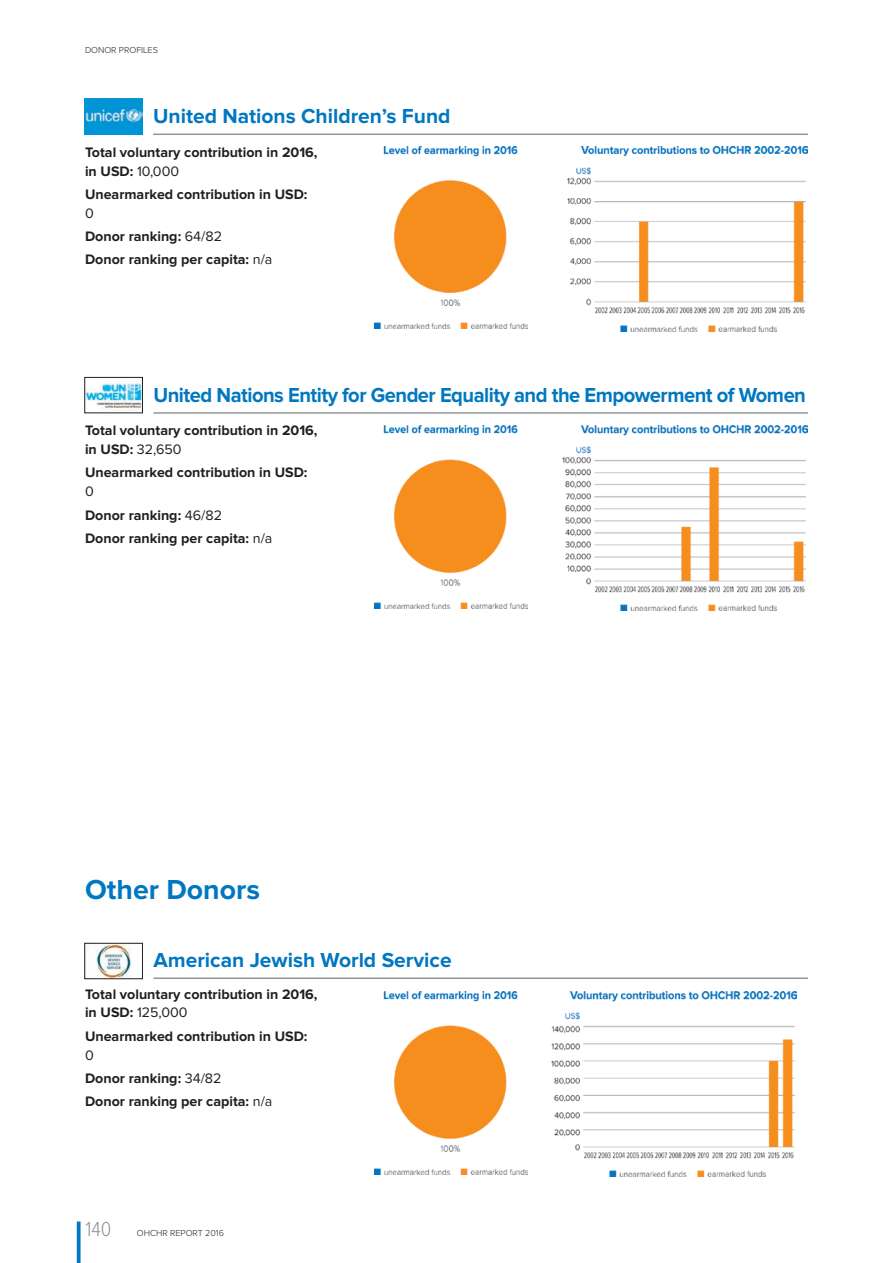
<style>
.page{position:relative;width:893px;height:1263px;background:#fff}
.page>*{position:absolute;margin:0;border:0;box-sizing:border-box;transform-origin:0 0}
.Donor_Profiles_Title{font:700 28.5px "Proxima Nova";color:#0077c0}
.Donor_Country_Title{font:700 21px "Proxima Nova";letter-spacing:-.025em;color:#0077c0;scale:.96 1}
.Donor_Country_Title-2{font:700 21px "Proxima Nova";color:#0077c0}
.t1{font:300 21px "Proxima Nova Cond";color:#939598}
.Donor_Body_Text{font:700 14.25px/18.9px "Proxima Nova";color:#231f20}
.t2{font:300 9px "Proxima Nova";color:#231f20}
.s1{font-weight:400}
</style>
<div class="page">
<svg style="left:77px;top:1221px;width:4px;height:42px"></svg>
<hr style="left:153px;top:134px;width:655px;height:1px;background:#939598">
<hr style="left:153px;top:412px;width:655px;height:2px;background:#939598">
<hr style="left:153px;top:977px;width:655px;height:2px;background:#939598">
<img style="left:85px;top:99px;width:57px;height:35px">
<img style="left:374px;top:146px;width:154px;height:183px">
<img style="left:567px;top:146px;width:241px;height:185px">
<img style="left:374px;top:426px;width:154px;height:182px">
<img style="left:563px;top:426px;width:245px;height:185px">
<img style="left:86px;top:380px;width:55px;height:31px">
<div style="left:84px;top:377px;width:59px;height:36px;border:1px solid #231f20"></div>
<img style="left:374px;top:992px;width:154px;height:182px">
<img style="left:551px;top:992px;width:245px;height:185px">
<img style="left:86px;top:945px;width:45px;height:32px">
<div style="left:84px;top:943px;width:59px;height:36px;border:1px solid #231f20"></div>
<p class="t2" style="left:85px;top:46px;width:74px">DONOR PROFILES</p>
<p class="Donor_Country_Title-2" style="left:153px;top:106px;width:299px">United Nations Children’s Fund</p>
<p class="Donor_Body_Text" style="left:85px;top:143px;width:234px">Total voluntary contribution in 2016, in USD: <span class="s1">10,000</span></p>
<p class="Donor_Body_Text" style="left:85px;top:185px;width:224px">Unearmarked contribution in USD:<br><span class="s1">0</span></p>
<p class="Donor_Body_Text" style="left:85px;top:227px;width:139px">Donor ranking: <span class="s1">64/82</span></p>
<p class="Donor_Body_Text" style="left:85px;top:250px;width:189px">Donor ranking per capita: <span class="s1">n/a</span></p>
<p class="Donor_Country_Title" style="left:153px;top:385px;width:681px">United Nations Entity for Gender Equality and the Empowerment of Women</p>
<p class="Donor_Body_Text" style="left:85px;top:422px;width:234px">Total voluntary contribution in 2016, in USD: <span class="s1">32,650</span></p>
<p class="Donor_Body_Text" style="left:85px;top:464px;width:224px">Unearmarked contribution in USD:<br><span class="s1">0</span></p>
<p class="Donor_Body_Text" style="left:85px;top:506px;width:139px">Donor ranking: <span class="s1">46/82</span></p>
<p class="Donor_Body_Text" style="left:85px;top:529px;width:189px">Donor ranking per capita: <span class="s1">n/a</span></p>
<p class="Donor_Profiles_Title" style="left:85px;top:876px;width:176px">Other Donors</p>
<p class="Donor_Country_Title-2" style="left:153px;top:950px;width:300px">American Jewish World Service</p>
<p class="Donor_Body_Text" style="left:85px;top:985px;width:234px">Total voluntary contribution in 2016, in USD: <span class="s1">125,000</span></p>
<p class="Donor_Body_Text" style="left:85px;top:1027px;width:224px">Unearmarked contribution in USD:<br><span class="s1">0</span></p>
<p class="Donor_Body_Text" style="left:85px;top:1069px;width:138px">Donor ranking: <span class="s1">34/82</span></p>
<p class="Donor_Body_Text" style="left:85px;top:1092px;width:189px">Donor ranking per capita: <span class="s1">n/a</span></p>
<h2 class="t1" style="left:85px;top:1219px;width:27px">140</h2>
<p class="t2" style="left:137px;top:1229px;width:89px">OHCHR REPORT 2016</p>
</div>
